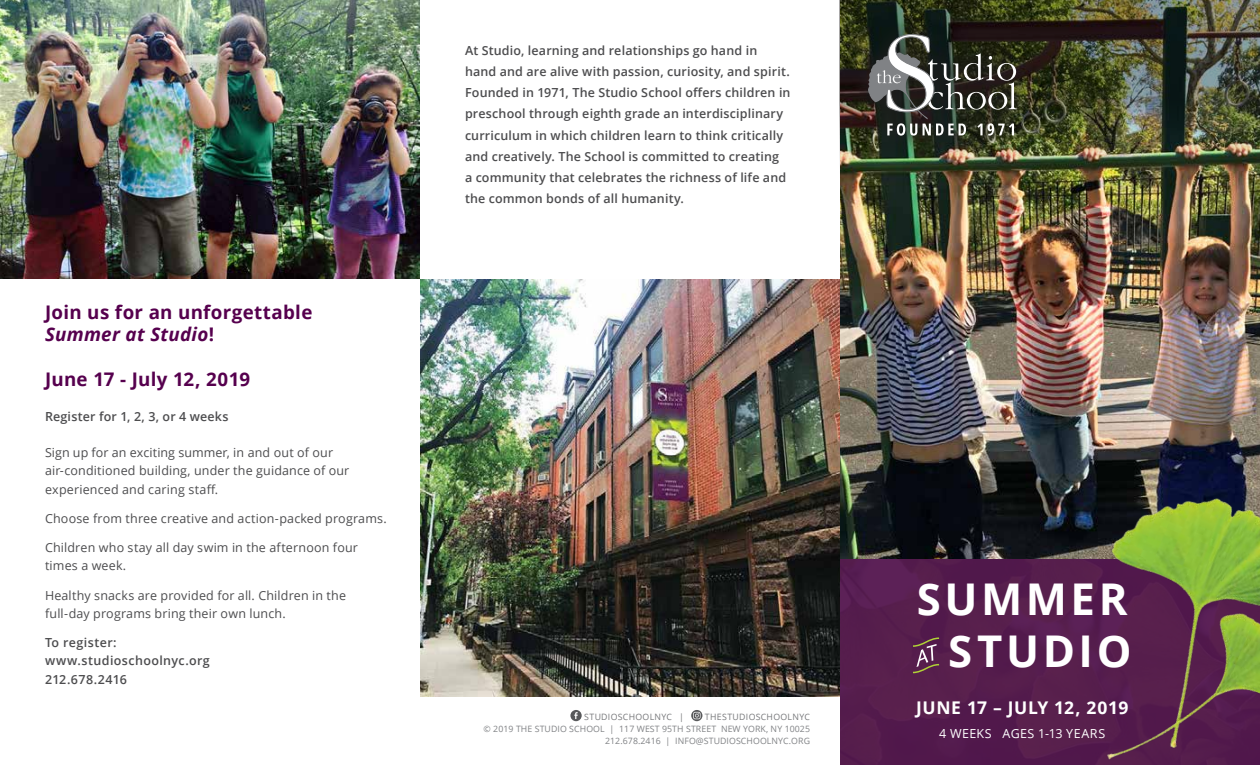
<style>
.page{position:relative;width:1260px;height:765px;background:#fff}
.page>*{position:absolute;margin:0;border:0;box-sizing:border-box;transform-origin:0 0}
.t1{font:700 43.75px/52.5px "Open Sans";letter-spacing:.08em;color:#fff;text-align:right}
.t2{font:700 18.75px/22.5px "Open Sans";letter-spacing:.015em;color:#56004e}
.t3{font:700 17.5px "Open Sans";letter-spacing:.035em;color:#fff}
.t4{font:600 12.5px/21.2px "Open Sans";letter-spacing:.015em;color:#4d4d4f}
.t5{font:12.5px/18.1px "Open Sans";letter-spacing:.015em;color:#4d4d4f}
.t6{font:12.5px "Open Sans";letter-spacing:.035em;color:#fff}
.t7{font:8.75px/11.9px "Open Sans";letter-spacing:.01em;color:#808285;text-align:right}
.t8{font:8.75px "Open Sans";letter-spacing:.035em;color:#77787b}
.s1{font-style:italic}
</style>
<div class="page">
<img style="left:420px;top:280px;width:420px;height:416px">
<img style="left:840px;top:190px;width:420px;height:369px">
<img style="left:840px;top:0;width:420px;height:190px">
<div style="left:840px;top:559px;width:420px;height:206px;background:#561e4c"></div>
<div style="left:570px;top:710px;width:12px;height:11px;background:#58595b;border-radius:50%"></div>
<svg style="left:574px;top:712px;width:4px;height:7px"></svg>
<svg style="left:691px;top:710px;width:11px;height:11px"></svg>
<svg style="left:693px;top:712px;width:8px;height:7px"></svg>
<img style="left:0;top:0;width:420px;height:279px">
<svg style="left:913px;top:637px;width:27px;height:37px"></svg>
<img style="left:994px;top:430px;width:266px;height:330px">
<div style="left:850px;top:16px;width:184px;height:138px;background:#231f20;opacity:.85"></div>
<svg style="left:868px;top:34px;width:149px;height:102px;background:#4f514a"></svg>
<h2 class="t2" style="left:45px;top:300px;width:269px">Join us for an unforgettable<br><span class="s1">Summer at Studio</span>!</h2>
<h2 class="t2" style="left:45px;top:368px;width:207px">June 17 - July 12, 2019</h2>
<p class="t4" style="left:45px;top:406px;width:185px">Register for 1, 2, 3, or 4 weeks</p>
<p class="t5" style="left:45px;top:443px;width:306px">Sign up for an exciting summer, in and out of our air-conditioned building, under the guidance of our experienced and caring staff.</p>
<p class="t5" style="left:45px;top:509px;width:343px">Choose from three creative and action-packed programs.</p>
<p class="t5" style="left:45px;top:538px;width:314px">Children who stay all day swim in the afternoon four times a week.</p>
<p class="t5" style="left:45px;top:586px;width:303px">Healthy snacks are provided for all. Children in the full-day programs bring their own lunch.</p>
<p class="t4" style="left:45px;top:633px;width:166px;line-height:18.1px">To register: www.studioschoolnyc.org<br>212.678.2416</p>
<p class="t4" style="left:465px;top:39px;width:327px">At Studio, learning and relationships go hand in hand and are alive with passion, curiosity, and spirit.<br>Founded in 1971, The Studio School offers children in preschool through eighth grade an interdisciplinary curriculum in which children learn to think critically and creatively. The School is committed to creating<br>a community that celebrates the richness of life and the common bonds of all humanity.</p>
<p class="t8" style="left:584px;top:711px;width:101px">STUDIOSCHOOLNYC |</p>
<p class="t8" style="left:705px;top:711px;width:107px">THESTUDIOSCHOOLNYC</p>
<p class="t7" style="left:484px;top:722px;width:328px">© 2019 THE STUDIO SCHOOL | 117 WEST 95TH STREET NEW YORK, NY 10025<br>212.678.2416 | INFO@STUDIOSCHOOLNYC.ORG</p>
<h1 class="t1" style="left:917px;top:571px;width:216px">SUMMER<br>STUDIO</h1>
<h3 class="t3" style="left:916px;top:695px;width:214px">JUNE 17 – JULY 12, 2019</h3>
<p class="t6" style="left:939px;top:725px;width:167px">4 WEEKS AGES 1-13 YEARS</p>
</div>
